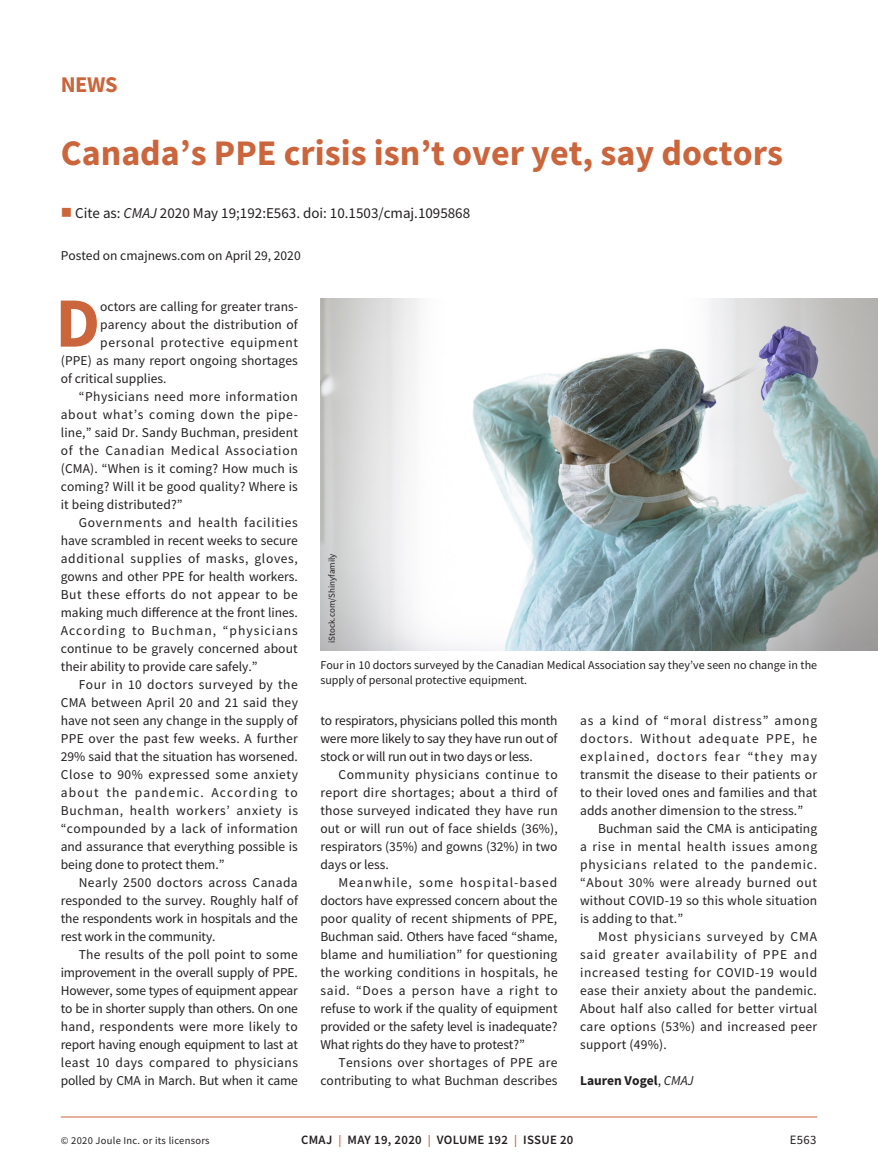
<style>
.page{position:relative;width:878px;height:1175px;background:#fff}
.page>*{position:absolute;margin:0;border:0;box-sizing:border-box;transform-origin:0 0}
.t1{font:700 70.65px "Source Sans Pro";color:#cb653c}
.t2{font:700 36px "Source Sans Pro";color:#cb653c}
.t3{font:700 22.5px "Source Sans Pro";color:#cb653c}
.t4{font:15px "Source Sans Pro";color:#231f20}
.t5{font:13.5px/18px "Source Sans Pro";letter-spacing:.01em;color:#231f20;text-align:justify}
.t6{font:13.5px "Source Sans Pro";letter-spacing:-.015em;color:#231f20}
.t7{font:13.5px "Source Sans Pro";letter-spacing:.035em;color:#231f20}
.t8{font:13.5px "Source Sans Pro";letter-spacing:.05em;color:#231f20}
.t9{font:13.5px "Source Sans Pro";letter-spacing:.055em;color:#231f20}
.t10{font:13.5px "Source Sans Pro";letter-spacing:.04em;color:#231f20}
.t11{font:13.5px "Source Sans Pro";letter-spacing:-.01em;color:#231f20}
.t12{font:13.5px "Source Sans Pro";letter-spacing:.045em;color:#231f20}
.t13{font:13.5px "Source Sans Pro";letter-spacing:.075em;color:#231f20}
.t14{font:13.5px "Source Sans Pro";letter-spacing:.085em;color:#231f20}
.t15{font:700 13.5px "Source Sans Pro";color:#231f20}
.t16{font:600 12.75px "Source Sans Pro";letter-spacing:.025em;color:#231f20}
.t17{font:12.75px "Source Sans Pro";color:#231f20}
.t18{font:12px/15px "Source Sans Pro";color:#231f20}
.t19{font:10.5px "Source Sans Pro";letter-spacing:.025em;color:#231f20}
.t20{font:9px "Source Sans Pro";color:#231f20}
.s1{color:#cb653c}
.s2{font-style:italic}
.s3{font-weight:400}
.s4{font-weight:400;font-style:italic}
.s5{font-size:12px;color:#cb653c}
</style>
<div class="page">
<hr style="left:61px;top:1116px;width:756px;height:1px;background:#cb653c">
<img style="left:320px;top:298px;width:558px;height:352px">
<h3 class="t3" style="left:61px;top:69px;width:58px">NEWS</h3>
<h2 class="t2" style="left:61px;top:129px;width:723px">Canada’s PPE crisis isn’t over yet, say doctors</h2>
<p class="t4" style="left:61px;top:203px;width:411px"><span class="s1">■</span> Cite as: <span class="s2">CMAJ</span> 2020 May 19;192:E563. doi: 10.1503/cmaj.1095868</p>
<p class="t5" style="left:61px;top:246px;width:241px">Posted on cmajnews.com on April 29, 2020</p>
<h1 class="t1" style="left:55px;top:275px;width:46px">D</h1>
<p class="t5" style="left:100px;top:297px;width:199px">octors are calling for greater trans-</p>
<p class="t5" style="left:100px;top:315px;width:199px">parency about the distribution of</p>
<p class="t8" style="left:100px;top:333px;width:199px">personal protective equipment</p>
<p class="t5" style="left:61px;top:351px;width:239px">(PPE) as many report ongoing shortages</p>
<p class="t5" style="left:61px;top:369px;width:107px">of critical supplies.</p>
<p class="t7" style="left:79px;top:387px;width:220px">“Physicians need more information</p>
<p class="t8" style="left:61px;top:405px;width:238px">about what’s coming down the pipe-</p>
<p class="t5" style="left:61px;top:423px;width:239px">line,” said Dr. Sandy Buchman, president</p>
<p class="t9" style="left:61px;top:441px;width:238px">of the Canadian Medical Association</p>
<p class="t5" style="left:61px;top:459px;width:238px">(CMA). “When is it coming? How much is</p>
<p class="t5" style="left:61px;top:477px;width:239px">coming? Will it be good quality? Where is</p>
<p class="t5" style="left:61px;top:495px;width:123px">it being distributed?”</p>
<p class="t8" style="left:79px;top:513px;width:220px">Governments and health facilities</p>
<p class="t5" style="left:61px;top:531px;width:239px">have scrambled in recent weeks to secure</p>
<p class="t12" style="left:61px;top:549px;width:239px">additional supplies of masks, gloves,</p>
<p class="t5" style="left:61px;top:567px;width:238px">gowns and other PPE for health workers.</p>
<p class="t10" style="left:61px;top:585px;width:239px">But these efforts do not appear to be</p>
<p class="t5" style="left:61px;top:603px;width:239px">making much difference at the front lines.</p>
<p class="t13" style="left:61px;top:621px;width:239px">According to Buchman, “physicians</p>
<p class="t5" style="left:61px;top:639px;width:238px">continue to be gravely concerned about</p>
<p class="t5" style="left:61px;top:657px;width:198px">their ability to provide care safely.”</p>
<p class="t7" style="left:79px;top:675px;width:220px">Four in 10 doctors surveyed by the</p>
<p class="t5" style="left:61px;top:693px;width:239px">CMA between April 20 and 21 said they</p>
<p class="t5" style="left:61px;top:711px;width:239px">have not seen any change in the supply of</p>
<p class="t5" style="left:61px;top:729px;width:239px">PPE over the past few weeks. A further</p>
<p class="t5" style="left:61px;top:747px;width:238px">29% said that the situation has worsened.</p>
<p class="t10" style="left:61px;top:765px;width:239px">Close to 90% expressed some anxiety</p>
<p class="t14" style="left:61px;top:783px;width:238px">about the pandemic. According to</p>
<p class="t9" style="left:61px;top:801px;width:239px">Buchman, health workers’ anxiety is</p>
<p class="t5" style="left:61px;top:819px;width:238px">“compounded by a lack of information</p>
<p class="t5" style="left:61px;top:837px;width:239px">and assurance that everything possible is</p>
<p class="t5" style="left:61px;top:855px;width:165px">being done to protect them.”</p>
<p class="t7" style="left:79px;top:873px;width:220px">Nearly 2500 doctors across Canada</p>
<p class="t5" style="left:61px;top:891px;width:239px">responded to the survey. Roughly half of</p>
<p class="t11" style="left:61px;top:909px;width:238px">the respondents work in hospitals and the</p>
<p class="t11" style="left:61px;top:927px;width:156px">rest work in the community.</p>
<p class="t5" style="left:79px;top:945px;width:220px">The results of the poll point to some</p>
<p class="t6" style="left:61px;top:963px;width:238px">improvement in the overall supply of PPE.</p>
<p class="t6" style="left:61px;top:981px;width:238px">However, some types of equipment appear</p>
<p class="t6" style="left:61px;top:999px;width:239px">to be in shorter supply than others. On one</p>
<p class="t5" style="left:61px;top:1017px;width:238px">hand, respondents were more likely to</p>
<p class="t6" style="left:61px;top:1035px;width:239px">report having enough equipment to last at</p>
<p class="t7" style="left:61px;top:1053px;width:239px">least 10 days compared to physicians</p>
<p class="t6" style="left:61px;top:1071px;width:239px">polled by CMA in March. But when it came</p>
<p class="t20" style="left:326px;top:643px;width:91px;rotate:-90deg">iStock.com/Shinyfamily</p>
<p class="t18" style="left:320px;top:657px;width:498px">Four in 10 doctors surveyed by the Canadian Medical Association say they’ve seen no change in the supply of personal protective equipment.</p>
<p class="t5" style="left:320px;top:711px;width:239px">to respirators, physicians polled this month were more likely to say they have run out of stock or will run out in two days or less.</p>
<p class="t5" style="left:320px;top:765px;width:239px;text-indent:18px">Community physicians continue to report dire shortages; about a third of those surveyed indicated they have run out or will run out of face shields (36%), respirators (35%) and gowns (32%) in two days or less.</p>
<p class="t5" style="left:320px;top:873px;width:239px;text-indent:18px">Meanwhile, some hospital-based doctors have expressed concern about the poor quality of recent shipments of PPE, Buchman said. Others have faced “shame, blame and humiliation” for questioning the working conditions in hospitals, he said. “Does a person have a right to refuse to work if the quality of equipment provided or the safety level is inadequate?<br>What rights do they have to protest?”</p>
<p class="t5" style="left:320px;top:1053px;width:239px;text-align:right">Tensions over shortages of PPE are contributing to what Buchman describes</p>
<p class="t5" style="left:580px;top:711px;width:239px">as a kind of “moral distress” among doctors. Without adequate PPE, he explained, doctors fear “they may transmit the disease to their patients or to their loved ones and families and that adds another dimension to the stress.”</p>
<p class="t5" style="left:580px;top:819px;width:239px;text-indent:18px">Buchman said the CMA is anticipating a rise in mental health issues among physicians related to the pandemic. “About 30% were already burned out without COVID-19 so this whole situation is adding to that.”</p>
<p class="t5" style="left:580px;top:927px;width:239px;text-indent:18px">Most physicians surveyed by CMA said greater availability of PPE and increased testing for COVID-19 would ease their anxiety about the pandemic.<br>About half also called for better virtual care options (53%) and increased peer support (49%).</p>
<p class="t15" style="left:580px;top:1071px;width:115px">Lauren Vogel<span class="s3">,</span> <span class="s4">CMAJ</span></p>
<p class="t19" style="left:61px;top:1134px;width:150px">© 2020 Joule Inc. or its licensors</p>
<p class="t16" style="left:301px;top:1131px;width:274px">CMAJ <span class="s5">|</span> MAY 19, 2020 <span class="s5">|</span> VOLUME 192 <span class="s5">|</span> ISSUE 20</p>
<p class="t17" style="left:789px;top:1132px;width:28px">E563</p>
</div>
